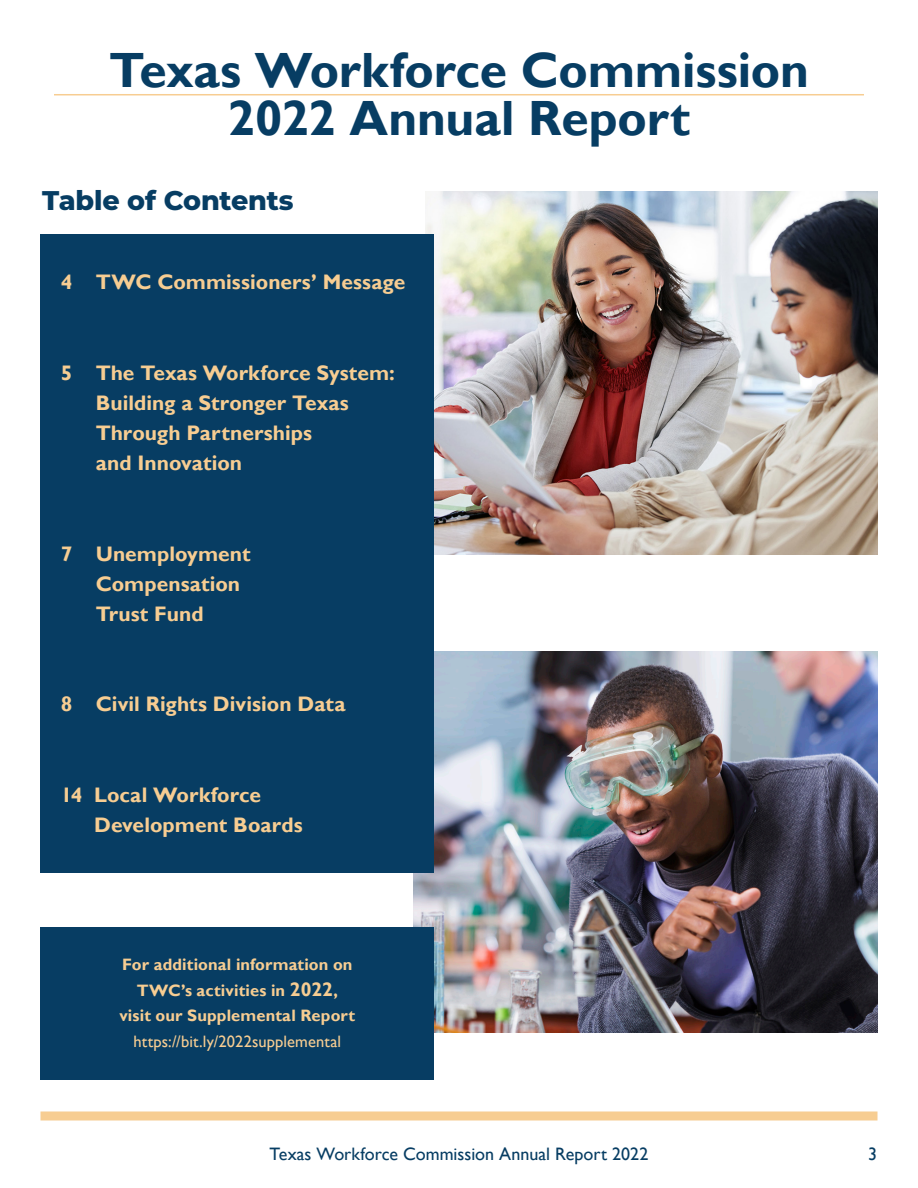
<style>
.page{position:relative;width:918px;height:1188px;background:#fff}
.page>*{position:absolute;margin:0;border:0;box-sizing:border-box;transform-origin:0 0}
.t1{font:700 49.5px/48px "Gill Sans";letter-spacing:-.005em;color:#073d63;text-align:center}
.t2{font:800 27px "Montserrat";letter-spacing:-.01em;color:#073d63}
.t3{font:700 21px/30px "Gill Sans";color:#f7cd92}
.t4{font:18px "Gill Sans";color:#073d63}
.t5{font:700 16.5px/25.5px "Gill Sans";letter-spacing:.005em;color:#f7cd92;text-align:center}
.t6{font:16.5px "Gill Sans";letter-spacing:.005em;color:#f7cd92}
.s1{font-size:19.5px}
</style>
<div class="page">
<img style="left:425px;top:192px;width:453px;height:363px">
<img style="left:414px;top:651px;width:464px;height:381px">
<hr style="left:54px;top:94px;width:810px;height:1px;background:#f7cd92">
<div style="left:40px;top:1112px;width:838px;height:8px;background:#f7cd92"></div>
<div style="left:40px;top:234px;width:394px;height:639px;background:#073d63"></div>
<div style="left:40px;top:927px;width:394px;height:153px;background:#073d63"></div>
<h1 class="t1" style="left:109px;top:47px;width:702px">Texas Workforce Commission<br>2022 Annual Report</h1>
<p class="t2" style="left:42px;top:181px;width:253px">Table of Contents</p>
<p class="t3" style="left:61px;top:268px;width:346px">4 TWC Commissioners’ Message</p>
<p class="t3" style="left:96px;top:358px;width:301px;text-indent:-35px">5 The Texas Workforce System:<br>Building a Stronger Texas<br>Through Partnerships<br>and Innovation</p>
<p class="t3" style="left:96px;top:539px;width:157px;text-indent:-35px">7 Unemployment<br>Compensation<br>Trust Fund</p>
<p class="t3" style="left:61px;top:690px;width:286px">8 Civil Rights Division Data</p>
<p class="t3" style="left:94px;top:781px;width:210px;text-indent:-33px">14 Local Workforce<br>Development Boards</p>
<p class="t5" style="left:119px;top:952px;width:237px">For additional information on<br>TWC’s activities in <span class="s1">2022</span>, visit our Supplemental Report</p>
<p class="t6" style="left:133px;top:1032px;width:209px">https://bit.ly/2022supplemental</p>
<p class="t4" style="left:270px;top:1143px;width:380px">Texas Workforce Commission Annual Report 2022</p>
<p class="t4" style="left:868px;top:1144px;width:10px">3</p>
</div>
